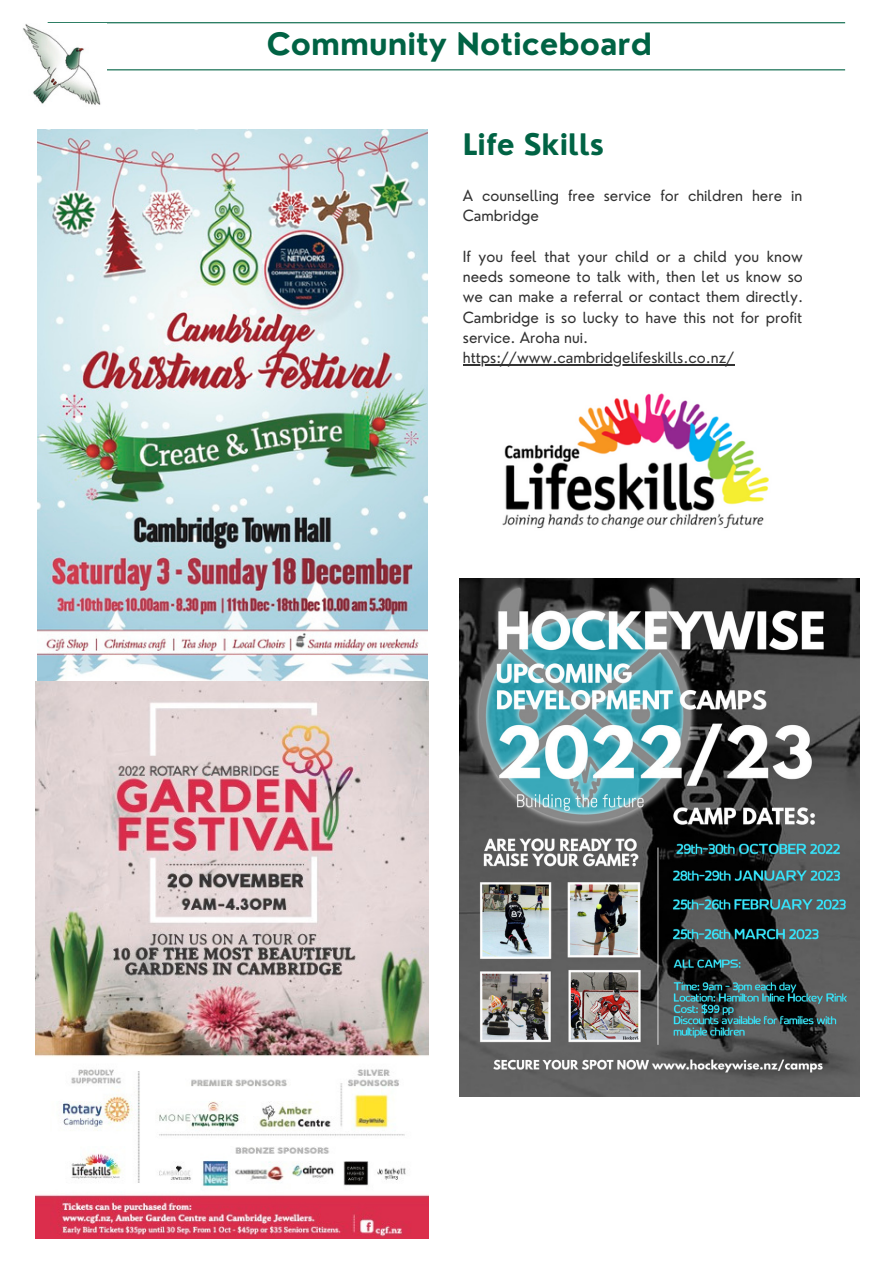
<style>
.page{position:relative;width:893px;height:1264px;background:#fff}
.page>*{position:absolute;margin:0;border:0;box-sizing:border-box;transform-origin:0 0}
.t1{font:700 30px "Nourd";color:#006344}
.t2{font:700 28.95px "Nourd";color:#006344}
.t3{font:15px/20.2px "Nourd";color:#323232}
</style>
<div class="page">
<img style="left:502px;top:393px;width:267px;height:136px">
<hr style="left:48px;top:22px;width:797px;height:1px;background:#006344">
<hr style="left:48px;top:69px;width:797px;height:1px;background:#006344">
<img style="left:23px;top:24px;width:83px;height:81px">
<hr style="left:470px;top:364px;width:264px;height:1px;background:#323232">
<img style="left:38px;top:129px;width:390px;height:552px">
<img style="left:36px;top:681px;width:392px;height:557px">
<img style="left:459px;top:578px;width:400px;height:518px">
<h1 class="t1" style="left:267px;top:25px;width:386px">Community Noticeboard</h1>
<h2 class="t2" style="left:463px;top:126px;width:143px">Life Skills</h2>
<p class="t3" style="left:463px;top:185px;width:341px">A counselling free service for children here in<br>Cambridge</p>
<p class="t3" style="left:463px;top:246px;width:342px">If you feel that your child or a child you know needs someone to talk with, then let us know so we can make a referral or contact them directly.<br>Cambridge is so lucky to have this not for profit service. Aroha nui. https://www.cambridgelifeskills.co.nz/</p>
</div>
